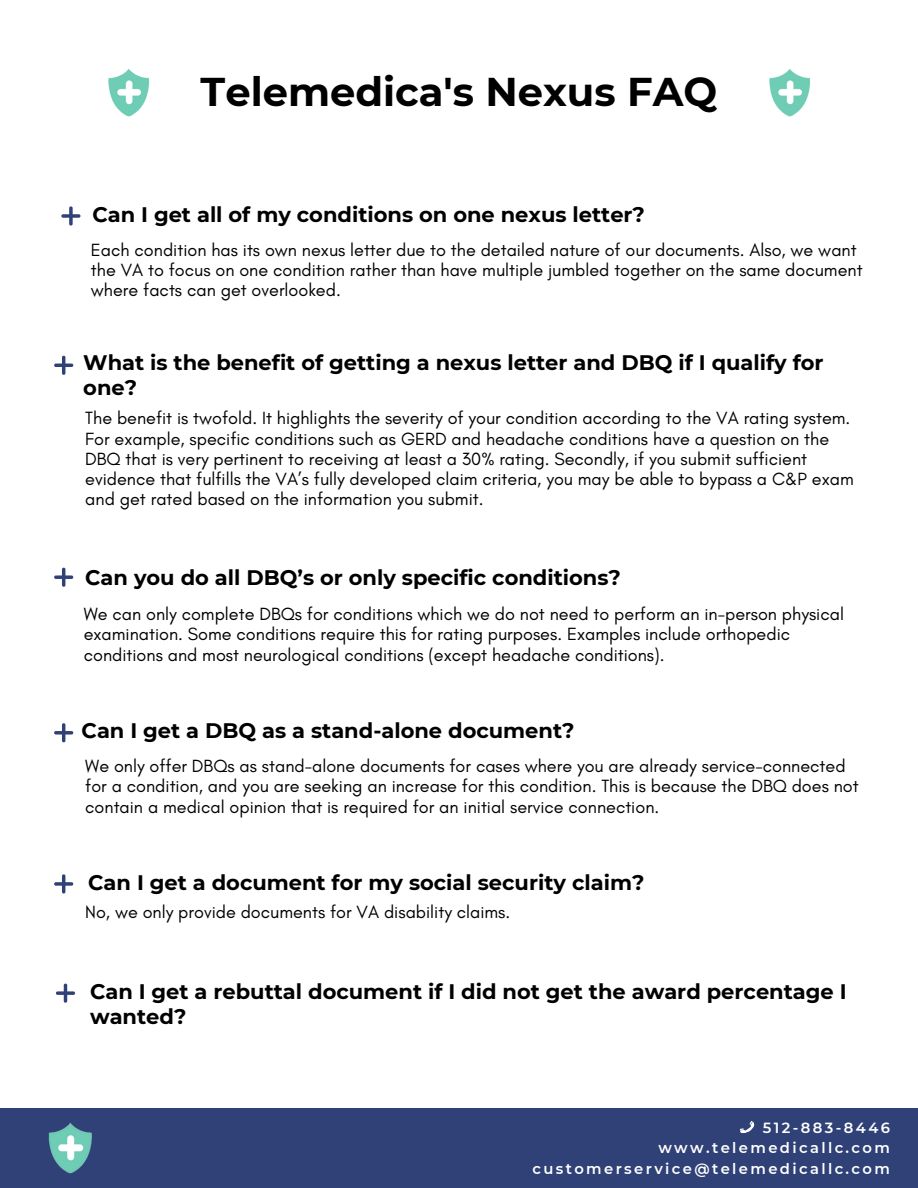
<style>
.page{position:relative;width:918px;height:1188px;background:#fff}
.page>*{position:absolute;margin:0;border:0;box-sizing:border-box;transform-origin:0 0}
.t1{font:700 40.05px "Montserrat";color:#000}
.t2{font:700 21px/24.8px "Montserrat";color:#000}
.t3{font:18px/20.2px "Glacial Indifference";color:#000}
.t4{font:600 14.7px/20.2px "Montserrat";letter-spacing:.165em;color:#fff;text-align:right}
</style>
<div class="page">
<img style="left:108px;top:69px;width:42px;height:48px">
<img style="left:769px;top:69px;width:42px;height:48px">
<svg style="left:61px;top:206px;width:19px;height:20px"></svg>
<svg style="left:54px;top:356px;width:19px;height:19px"></svg>
<svg style="left:54px;top:568px;width:19px;height:19px"></svg>
<svg style="left:54px;top:723px;width:19px;height:19px"></svg>
<svg style="left:54px;top:874px;width:19px;height:20px"></svg>
<div style="left:0;top:1108px;width:918px;height:80px;background:#2f4177"></div>
<img style="left:48px;top:1122px;width:44px;height:52px">
<svg style="left:739px;top:1121px;width:16px;height:13px"></svg>
<svg style="left:56px;top:984px;width:19px;height:19px"></svg>
<h1 class="t1" style="left:201px;top:67px;width:518px">Telemedica's Nexus FAQ</h1>
<p class="t2" style="left:92px;top:202px;width:554px">Can I get all of my conditions on one nexus letter?</p>
<p class="t3" style="left:91px;top:240px;width:773px">Each condition has its own nexus letter due to the detailed nature of our documents. Also, we want the VA to focus on one condition rather than have multiple jumbled together on the same document where facts can get overlooked.</p>
<p class="t2" style="left:83px;top:350px;width:742px">What is the benefit of getting a nexus letter and DBQ if I qualify for one?</p>
<p class="t3" style="left:85px;top:408px;width:770px">The benefit is twofold. It highlights the severity of your condition according to the VA rating system.<br>For example, specific conditions such as GERD and headache conditions have a question on the DBQ that is very pertinent to receiving at least a 30% rating. Secondly, if you submit sufficient evidence that fulfills the VA’s fully developed claim criteria, you may be able to bypass a C&amp;P exam and get rated based on the information you submit.</p>
<p class="t2" style="left:85px;top:565px;width:537px">Can you do all DBQ’s or only specific conditions?</p>
<p class="t3" style="left:84px;top:604px;width:762px">We can only complete DBQs for conditions which we do not need to perform an in-person physical examination. Some conditions require this for rating purposes. Examples include orthopedic conditions and most neurological conditions (except headache conditions).</p>
<p class="t2" style="left:82px;top:718px;width:494px">Can I get a DBQ as a stand-alone document?</p>
<p class="t3" style="left:85px;top:756px;width:775px">We only offer DBQs as stand-alone documents for cases where you are already service-connected for a condition, and you are seeking an increase for this condition. This is because the DBQ does not contain a medical opinion that is required for an initial service connection.</p>
<p class="t2" style="left:88px;top:870px;width:558px">Can I get a document for my social security claim?</p>
<p class="t3" style="left:85px;top:902px;width:427px">No, we only provide documents for VA disability claims.</p>
<p class="t2" style="left:90px;top:980px;width:758px">Can I get a rebuttal document if I did not get the award percentage I wanted?</p>
<p class="t4" style="left:532px;top:1118px;width:359px">512-883-8446 www.telemedicallc.com customerservice@telemedicallc.com</p>
</div>
